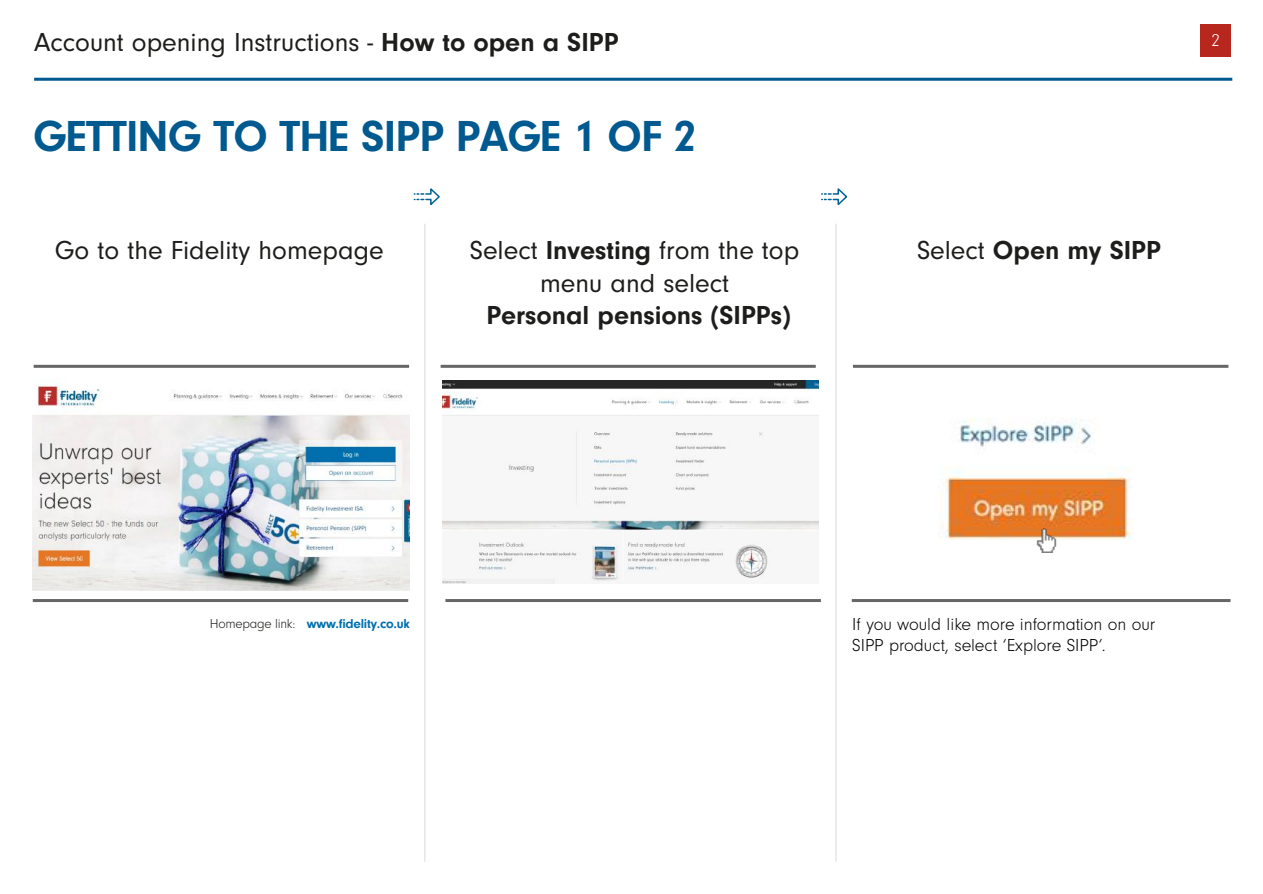
<style>
.page{position:relative;width:1263px;height:894px;background:#fff}
.page>*{position:absolute;margin:0;border:0;box-sizing:border-box;transform-origin:0 0}
.t1{font:700 45px "Neuzeit Gro";letter-spacing:-.02em;color:#00598f}
.t2{font:27px/32.4px "Neuzeit Gro";color:#1d1d1b;text-align:center}
.t3{font:700 27px "Neuzeit Gro";color:#1d1d1b}
.t4{font:300 18px/21.6px "Neuzeit Gro";color:#000}
.t5{font:300 18px "Neuzeit Gro";color:#fff}
.t6{font:700 13.5px "Neuzeit Gro";letter-spacing:-.02em;color:#016fad}
.s1{font-weight:700}
.s2{font-weight:400}
.s3{font-weight:300;color:#1d1d1b}
</style>
<div class="page">
<img style="left:32px;top:385px;width:377px;height:205px">
<img style="left:442px;top:380px;width:376px;height:203px">
<img style="left:939px;top:418px;width:193px;height:135px">
<img style="left:1034px;top:528px;width:24px;height:24px">
<hr style="left:34px;top:602px;width:375px;height:3px;background:#006193">
<hr style="left:446px;top:602px;width:375px;height:3px;background:#006193">
<hr style="left:844px;top:602px;width:375px;height:3px;background:#006193">
<hr style="left:424px;top:224px;width:1px;height:637px;background:#ccc">
<hr style="left:835px;top:224px;width:1px;height:637px;background:#ccc">
<hr style="left:34px;top:364px;width:375px;height:3px;background:#666">
<hr style="left:440px;top:364px;width:375px;height:3px;background:#666">
<hr style="left:853px;top:364px;width:375px;height:3px;background:#666">
<svg style="left:414px;top:188px;width:26px;height:17px"></svg>
<svg style="left:821px;top:188px;width:27px;height:17px"></svg>
<hr style="left:34px;top:78px;width:1198px;height:3px;background:#00598f">
<div style="left:1200px;top:24px;width:30px;height:33px;background:#b7271e"></div>
<hr style="left:33px;top:598px;width:375px;height:3px;background:#666">
<hr style="left:445px;top:598px;width:376px;height:3px;background:#666">
<hr style="left:851px;top:598px;width:379px;height:3px;background:#666">
<div style="left:1210px;top:0;width:53px;height:26px;background:#fff"></div>
<div style="left:1231px;top:64px;width:32px;height:68px;background:#fff"></div>
<svg style="left:409px;top:434px;width:17px;height:67px"></svg>
<svg style="left:835px;top:434px;width:2px;height:67px"></svg>
<p class="t2" style="left:34px;top:27px;width:586px">Account opening Instructions - <span class="s1">How to open a SIPP</span></p>
<p class="t5" style="left:1211px;top:30px;width:10px">2</p>
<h1 class="t1" style="left:33px;top:111px;width:664px">GETTING TO THE SIPP PAGE 1 OF 2</h1>
<p class="t2" style="left:55px;top:235px;width:330px">Go to the Fidelity homepage</p>
<p class="t2" style="left:470px;top:235px;width:331px">Select <span class="s1">Investing</span> from the top menu and select</p>
<p class="t3" style="left:486px;top:300px;width:306px">Personal pensions (SIPPs)</p>
<p class="t3" style="left:917px;top:235px;width:245px"><span class="s2">Select</span> Open my SIPP</p>
<p class="t6" style="left:210px;top:615px;width:201px"><span class="s3">Homepage link:</span> www.fidelity.co.uk</p>
<p class="t4" style="left:852px;top:613px;width:305px">If you would like more information on our<br>SIPP product, select ‘Explore SIPP’.</p>
</div>
